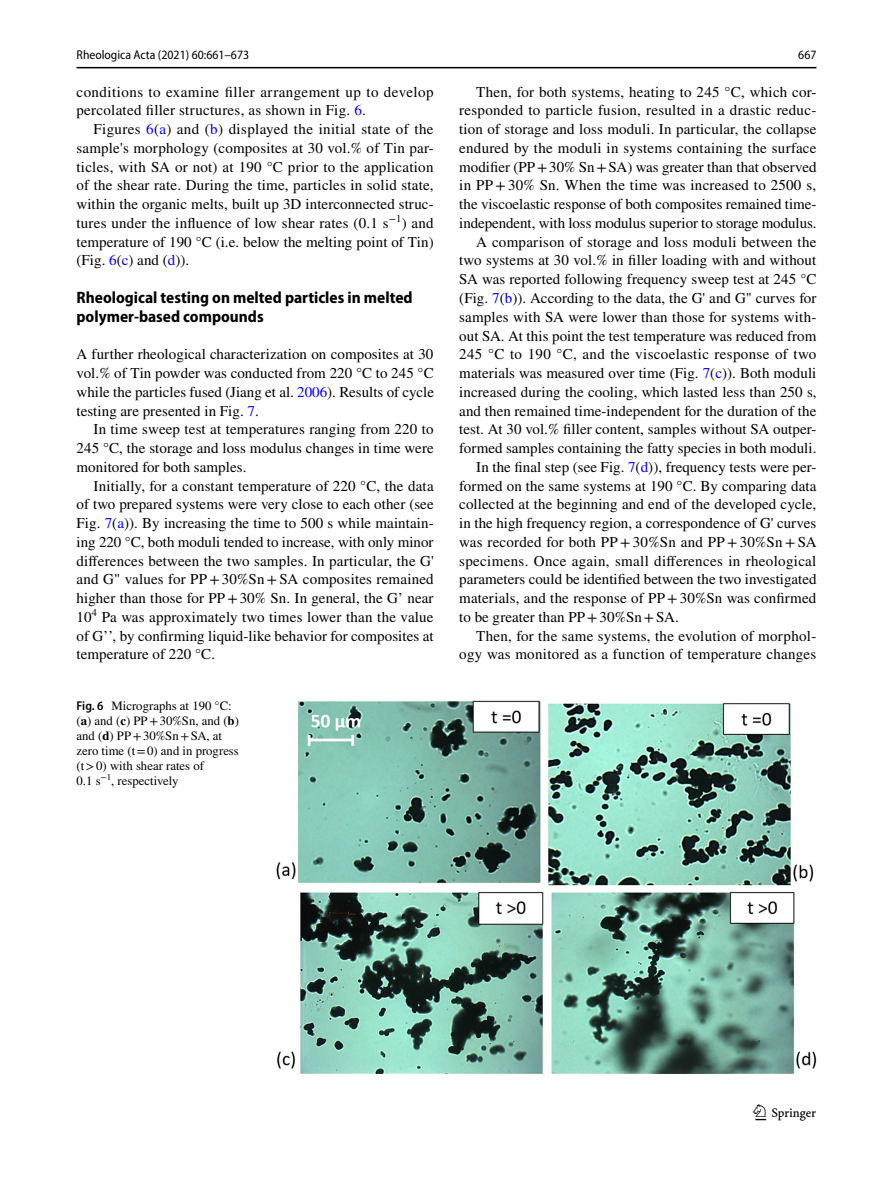
<style>
.page{position:relative;width:893px;height:1187px;background:#fff}
.page>*{position:absolute;margin:0;border:0;box-sizing:border-box;transform-origin:0 0}
.t1{font:22.5px "Springnew Regular 7";color:#000}
.t2{font:700 semi-condensed 16.5px/18.8px "Myriad Pro";color:#000}
.t3{font:15px/18.8px "STIX";letter-spacing:.005em;color:#000;text-align:justify}
.t4{font:15px/18.8px "STIX";letter-spacing:.025em;color:#000}
.t5{font:12.75px/15px "STIX";color:#000}
.t6{font:12.75px "Myriad Pro Semi Cn 8";color:#000}
.s1{color:#00f}
.s2{font-family:"Myriad Pro";font-weight:600;font-stretch:semi-condensed}
.s3{font-weight:700}
</style>
<div class="page">
<hr style="left:77px;top:67px;width:739px;height:1px;background:#000">
<img style="left:276px;top:700px;width:540px;height:373px">
<p class="t6" style="left:77px;top:48px;width:174px">Rheologica Acta (2021) 60:661–673</p>
<p class="t4" style="left:77px;top:83px;width:359px">conditions to examine filler arrangement up to develop percolated filler structures, as shown in Fig. <span class="s1">6</span>.</p>
<p class="t3" style="left:77px;top:121px;width:359px;text-indent:17px">Figures <span class="s1">6</span>(<span class="s1">a</span>) and (<span class="s1">b</span>) displayed the initial state of the sample's morphology (composites at 30 vol.% of Tin par&shy;ticles, with SA or not) at 190 °C prior to the application of the shear rate. During the time, particles in solid state, within the organic melts, built up 3D interconnected struc&shy;tures under the influence of low shear rates (0.1 s<sup>−1</sup>) and temperature of 190 °C (i.e. below the melting point of Tin) (Fig. <span class="s1">6</span>(<span class="s1">c</span>) and (<span class="s1">d</span>)).</p>
<p class="t2" style="left:77px;top:288px;width:338px">Rheological testing on melted particles in melted polymer‑based compounds</p>
<p class="t3" style="left:77px;top:346px;width:359px">A further rheological characterization on composites at 30 vol.% of Tin powder was conducted from 220 °C to 245 °C while the particles fused (Jiang et al. <span class="s1">2006</span>). Results of cycle testing are presented in Fig. <span class="s1">7</span>.</p>
<p class="t3" style="left:77px;top:421px;width:359px;text-indent:17px">In time sweep test at temperatures ranging from 220 to 245 °C, the storage and loss modulus changes in time were monitored for both samples.</p>
<p class="t3" style="left:77px;top:477px;width:359px;text-indent:17px">Initially, for a constant temperature of 220 °C, the data of two prepared systems were very close to each other (see Fig. <span class="s1">7</span>(<span class="s1">a</span>)). By increasing the time to 500 s while maintain&shy;ing 220 °C, both moduli tended to increase, with only minor differences between the two samples. In particular, the G' and G" values for PP+30%Sn+SA composites remained higher than those for PP+30% Sn. In general, the G’ near 10<sup>4</sup> Pa was approximately two times lower than the value of G’’, by confirming liquid-like behavior for composites at temperature of 220 °C.</p>
<p class="t5" style="left:77px;top:699px;width:164px"><span class="s2">Fig. 6</span> Micrographs at 190 °C: (<span class="s3">a</span>) and (<span class="s3">c</span>) PP+30%Sn, and (<span class="s3">b</span>) and (<span class="s3">d</span>) PP+30%Sn+SA, at zero time (t=0) and in progress (t&gt;0) with shear rates of<br>0.1 s<sup>−1</sup>, respectively</p>
<p class="t6" style="left:798px;top:48px;width:20px">667</p>
<p class="t3" style="left:476px;top:83px;width:342px">Then, for both systems, heating to 245 °C, which cor-</p>
<p class="t3" style="left:459px;top:102px;width:359px">responded to particle fusion, resulted in a drastic reduc-</p>
<p class="t3" style="left:459px;top:121px;width:359px">tion of storage and loss moduli. In particular, the collapse</p>
<p class="t3" style="left:459px;top:139px;width:359px">endured by the moduli in systems containing the surface</p>
<p class="t3" style="left:459px;top:158px;width:359px">modifier (PP+30% Sn+SA) was greater than that observed</p>
<p class="t3" style="left:459px;top:177px;width:358px">in PP+30% Sn. When the time was increased to 2500 s,</p>
<p class="t3" style="left:459px;top:196px;width:359px">the viscoelastic response of both composites remained time-</p>
<p class="t3" style="left:459px;top:214px;width:359px">independent, with loss modulus superior to storage modulus.</p>
<p class="t3" style="left:476px;top:233px;width:342px">A comparison of storage and loss moduli between the</p>
<p class="t3" style="left:459px;top:252px;width:359px">two systems at 30 vol.% in filler loading with and without</p>
<p class="t3" style="left:459px;top:271px;width:359px">SA was reported following frequency sweep test at 245 °C</p>
<p class="t3" style="left:459px;top:289px;width:359px">(Fig. <span class="s1">7</span>(<span class="s1">b</span>)). According to the data, the G' and G" curves for</p>
<p class="t3" style="left:459px;top:308px;width:359px">samples with SA were lower than those for systems with-</p>
<p class="t3" style="left:459px;top:327px;width:359px">out SA. At this point the test temperature was reduced from</p>
<p class="t4" style="left:459px;top:346px;width:359px">245 °C to 190 °C, and the viscoelastic response of two</p>
<p class="t3" style="left:459px;top:364px;width:359px">materials was measured over time (Fig. <span class="s1">7</span>(<span class="s1">c</span>)). Both moduli</p>
<p class="t3" style="left:459px;top:383px;width:359px">increased during the cooling, which lasted less than 250 s,</p>
<p class="t3" style="left:459px;top:402px;width:359px">and then remained time-independent for the duration of the</p>
<p class="t3" style="left:459px;top:421px;width:359px">test. At 30 vol.% filler content, samples without SA outper-</p>
<p class="t3" style="left:459px;top:439px;width:359px">formed samples containing the fatty species in both moduli.</p>
<p class="t3" style="left:476px;top:458px;width:342px">In the final step (see Fig. <span class="s1">7</span>(<span class="s1">d</span>)), frequency tests were per-</p>
<p class="t3" style="left:459px;top:477px;width:359px">formed on the same systems at 190 °C. By comparing data</p>
<p class="t3" style="left:459px;top:496px;width:359px">collected at the beginning and end of the developed cycle,</p>
<p class="t3" style="left:459px;top:514px;width:358px">in the high frequency region, a correspondence of G' curves</p>
<p class="t3" style="left:459px;top:533px;width:359px">was recorded for both PP+30%Sn and PP+30%Sn+SA</p>
<p class="t3" style="left:459px;top:552px;width:359px">specimens. Once again, small differences in rheological</p>
<p class="t3" style="left:459px;top:571px;width:359px">parameters could be identified between the two investigated</p>
<p class="t3" style="left:459px;top:589px;width:359px">materials, and the response of PP+30%Sn was confirmed</p>
<p class="t3" style="left:459px;top:608px;width:221px">to be greater than PP+30%Sn+SA.</p>
<p class="t3" style="left:476px;top:627px;width:342px">Then, for the same systems, the evolution of morphol-</p>
<p class="t3" style="left:459px;top:646px;width:358px">ogy was monitored as a function of temperature changes</p>
<h1 class="t1" style="left:755px;top:1104px;width:62px">1 3</h1>
</div>
